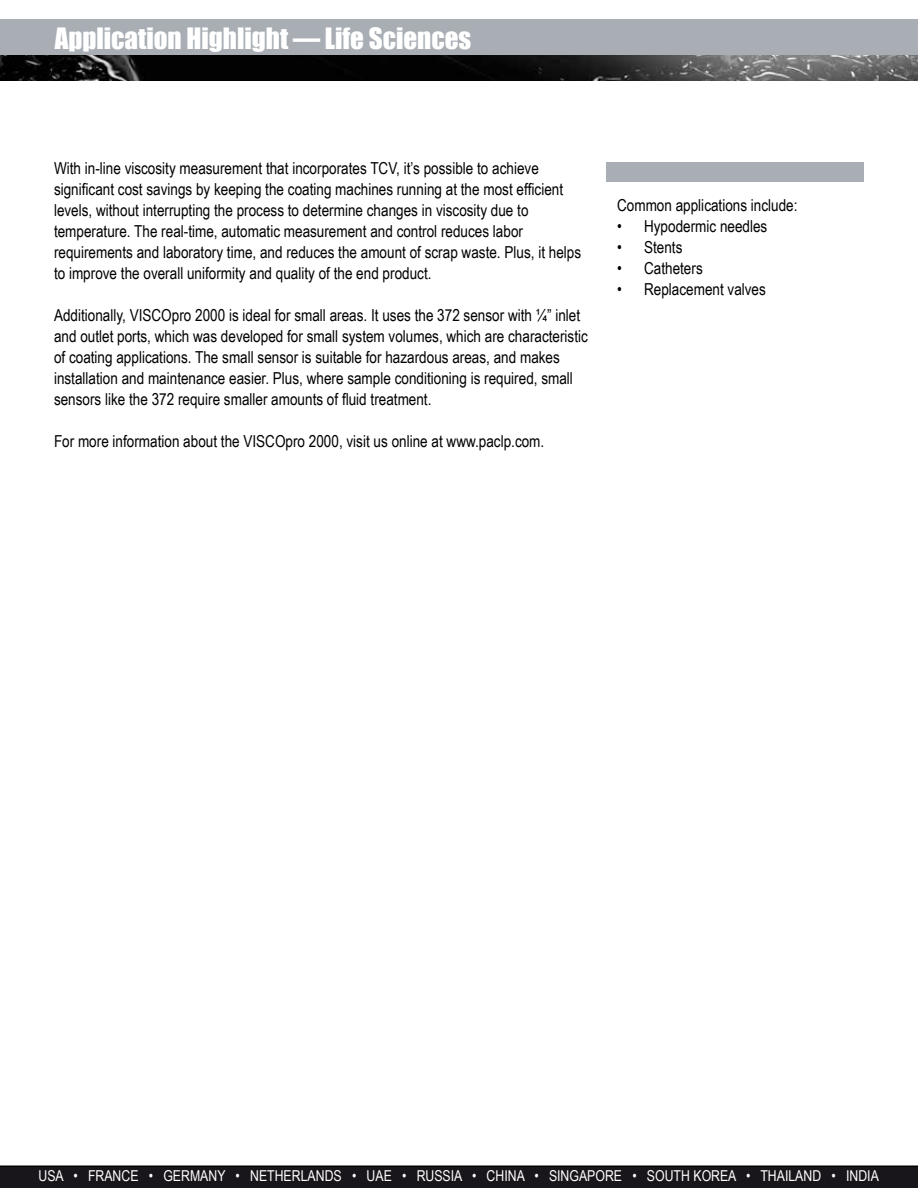
<style>
.page{position:relative;width:918px;height:1188px;background:#fff}
.page>*{position:absolute;margin:0;border:0;box-sizing:border-box;transform-origin:0 0}
.t1{font:27px "Impact";color:#fff}
.t2{font:16.5px/21px "Arial Narrow";color:#000}
.t3{font:15px "Arial Narrow";color:#fff}
</style>
<div class="page">
<img style="left:0;top:54px;width:918px;height:27px">
<div style="left:0;top:19px;width:918px;height:35px;background:#a9aeb5"></div>
<div style="left:606px;top:162px;width:258px;height:19px;background:#a9aeb5"></div>
<div style="left:0;top:1166px;width:918px;height:22px;background:#19161b"></div>
<h1 class="t1" style="left:55px;top:17px;width:418px">Application Highlight — Life Sciences</h1>
<p class="t2" style="left:54px;top:157px;width:529px">With in-line viscosity measurement that incorporates TCV, it’s possible to achieve significant cost savings by keeping the coating machines running at the most efficient levels, without interrupting the process to determine changes in viscosity due to temperature. The real-time, automatic measurement and control reduces labor requirements and laboratory time, and reduces the amount of scrap waste. Plus, it helps to improve the overall uniformity and quality of the end product.</p>
<p class="t2" style="left:54px;top:304px;width:535px">Additionally, VISCOpro 2000 is ideal for small areas. It uses the 372 sensor with ¼” inlet and outlet ports, which was developed for small system volumes, which are characteristic of coating applications. The small sensor is suitable for hazardous areas, and makes installation and maintenance easier. Plus, where sample conditioning is required, small sensors like the 372 require smaller amounts of fluid treatment.</p>
<p class="t2" style="left:54px;top:430px;width:492px">For more information about the VISCOpro 2000, visit us online at www.paclp.com.</p>
<p class="t2" style="left:617px;top:194px;width:182px">Common applications include:</p>
<p class="t2" style="left:617px;top:215px;width:152px">• Hypodermic needles</p>
<p class="t2" style="left:617px;top:236px;width:67px">• Stents</p>
<p class="t2" style="left:617px;top:257px;width:87px">• Catheters</p>
<p class="t2" style="left:617px;top:278px;width:150px">• Replacement valves</p>
<p class="t3" style="left:39px;top:1165px;width:842px">USA • FRANCE • GERMANY • NETHERLANDS • UAE • RUSSIA • CHINA • SINGAPORE • SOUTH KOREA • THAILAND • INDIA</p>
</div>
